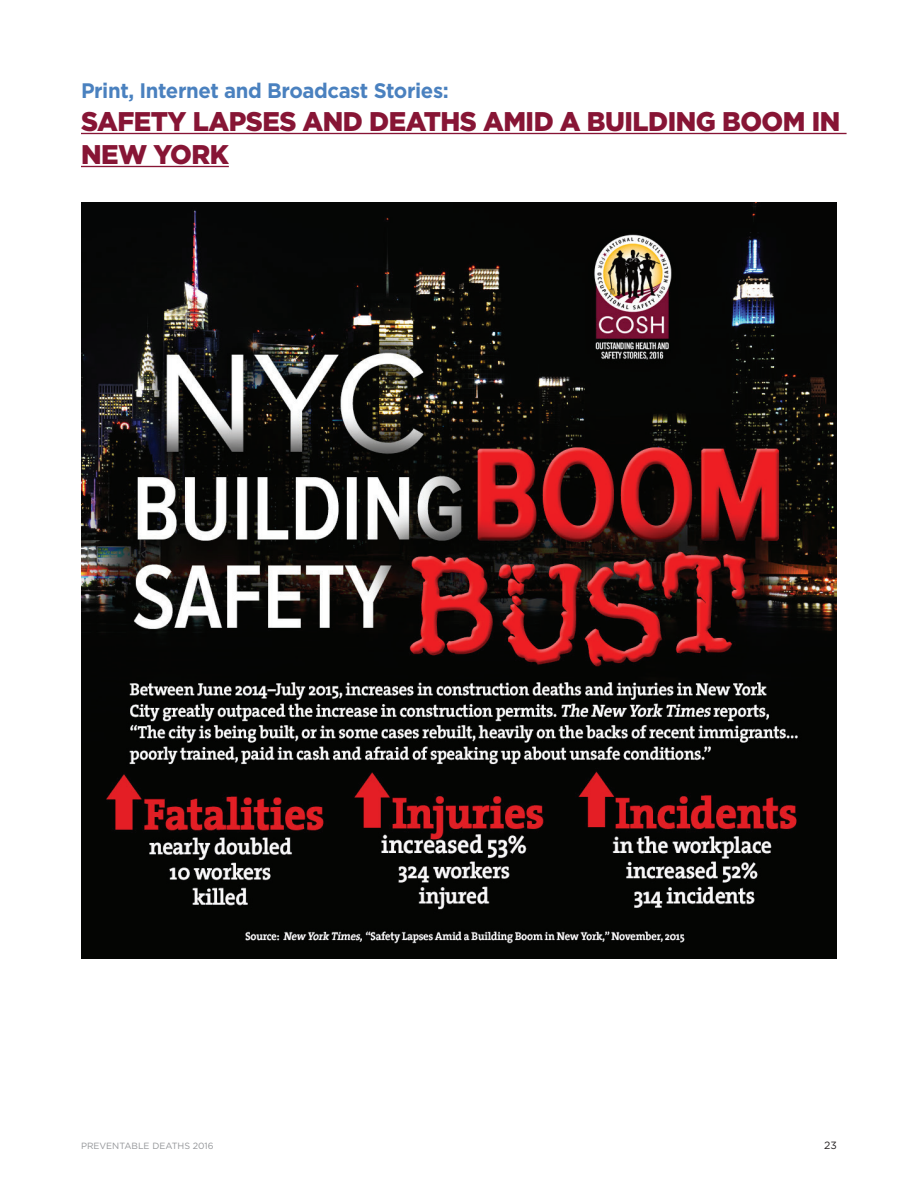
<style>
.page{position:relative;width:918px;height:1188px;background:#fff}
.page>*{position:absolute;margin:0;border:0;box-sizing:border-box;transform-origin:0 0}
.t1{font:900 27px/33px "Gotham";letter-spacing:-.02em;color:#871535}
.t2{font:700 21px "Gotham";letter-spacing:-.02em;color:#4a81bf}
.t3{font:10.5px "Gotham";color:#231f20}
.t4{font:9px "Gotham";color:#939598}
</style>
<div class="page">
<hr style="left:81px;top:133px;width:766px;height:1px;background:#871535">
<hr style="left:81px;top:166px;width:148px;height:1px;background:#871535">
<img style="left:81px;top:202px;width:756px;height:756px">
<p class="t2" style="left:81px;top:76px;width:369px">Print, Internet and Broadcast Stories:</p>
<p class="t1" style="left:81px;top:104px;width:761px">SAFETY LAPSES AND DEATHS AMID A BUILDING BOOM IN<br>NEW YORK</p>
<p class="t4" style="left:81px;top:1140px;width:134px">PREVENTABLE DEATHS 2016</p>
<p class="t3" style="left:824px;top:1139px;width:14px">23</p>
</div>
